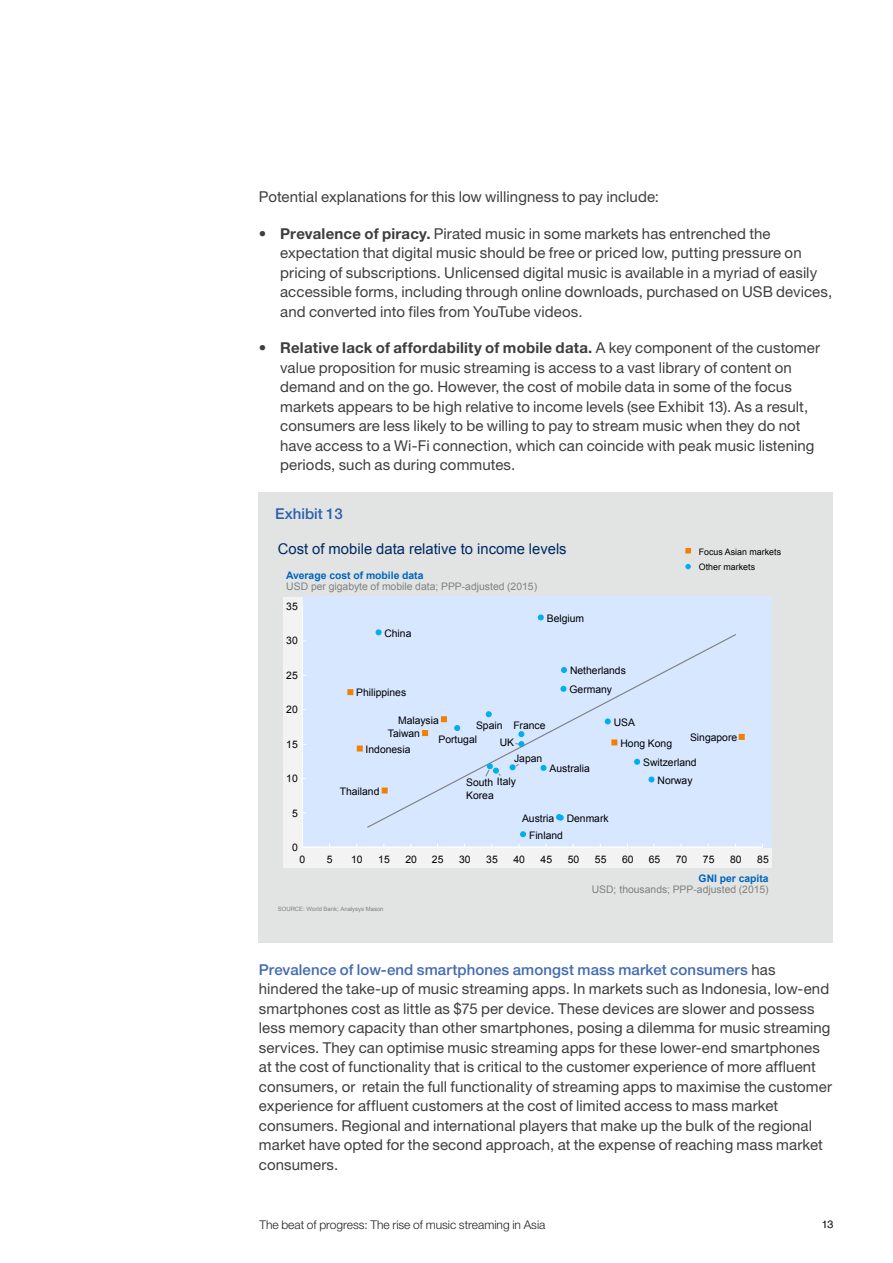
<style>
.page{position:relative;width:893px;height:1263px;background:#fff}
.page>*{position:absolute;margin:0;border:0;box-sizing:border-box;transform-origin:0 0}
.Body_10_13{font:15px/19.5px "Helvetica Neue LT Std";letter-spacing:.005em;color:#3e3e3f}
.Exhibit_headers_10_1{font:500 15px "Helvetica Neue LT Std";color:#2d60ad}
.t1{font:14.85px "Arial";color:#002960}
.t2{font:300 12px "Helvetica Neue LT Std";color:#231f20}
.t3{font:300 10.5px "Helvetica Neue LT Std";color:#231f20}
.t4{font:10.35px/12.9px "Arial";color:#000}
.t5{font:10.35px/11.1px "Arial";color:#808080;text-align:right}
.t6{font:8.85px/15.8px "Arial";color:#000}
.t7{font:6px "Arial";letter-spacing:-.005em;color:#808080}
.s1{font-weight:700}
.s2{font-weight:700;color:#0065bd}
.s3{font-weight:500;color:#436ab3}
</style>
<div class="page">
<div style="left:258px;top:492px;width:574px;height:450px;background:#e2e4e4"></div>
<div style="left:283px;top:846px;width:488px;height:21px;background:#f3f3f3"></div>
<div style="left:303px;top:597px;width:468px;height:251px;background:#d6e7ff"></div>
<div style="left:283px;top:597px;width:19px;height:250px;background:#f3f3f3"></div>
<svg style="left:367px;top:633px;width:369px;height:195px"></svg>
<hr style="left:302px;top:607px;width:1px;height:240px;background:#fff">
<hr style="left:302px;top:847px;width:460px;height:1px;background:#fff">
<svg style="left:357px;top:746px;width:6px;height:5px"></svg>
<svg style="left:382px;top:788px;width:5px;height:5px"></svg>
<svg style="left:441px;top:716px;width:6px;height:6px"></svg>
<svg style="left:348px;top:689px;width:5px;height:6px"></svg>
<svg style="left:739px;top:734px;width:5px;height:6px"></svg>
<svg style="left:612px;top:740px;width:5px;height:5px"></svg>
<svg style="left:422px;top:730px;width:6px;height:6px"></svg>
<svg style="left:605px;top:719px;width:5px;height:5px"></svg>
<svg style="left:376px;top:630px;width:5px;height:5px"></svg>
<svg style="left:541px;top:765px;width:5px;height:6px"></svg>
<svg style="left:561px;top:686px;width:5px;height:5px"></svg>
<svg style="left:538px;top:615px;width:6px;height:5px"></svg>
<svg style="left:556px;top:814px;width:7px;height:6px"></svg>
<svg style="left:520px;top:831px;width:6px;height:6px"></svg>
<svg style="left:561px;top:667px;width:6px;height:6px"></svg>
<svg style="left:649px;top:777px;width:5px;height:5px"></svg>
<svg style="left:454px;top:725px;width:6px;height:6px"></svg>
<svg style="left:486px;top:711px;width:5px;height:6px"></svg>
<svg style="left:634px;top:759px;width:6px;height:5px"></svg>
<svg style="left:515px;top:731px;width:9px;height:16px"></svg>
<svg style="left:510px;top:764px;width:9px;height:6px"></svg>
<svg style="left:486px;top:763px;width:15px;height:13px"></svg>
<svg style="left:686px;top:564px;width:5px;height:5px"></svg>
<svg style="left:686px;top:548px;width:5px;height:5px"></svg>
<p class="Body_10_13" style="left:259px;top:187px;width:402px">Potential explanations for this low willingness to pay include:</p>
<p class="Body_10_13" style="left:280px;top:223px;width:554px;text-indent:-21px"><span class="s1">• Prevalence of piracy.</span> Pirated music in some markets has entrenched the expectation that digital music should be free or priced low, putting pressure on pricing of subscriptions. Unlicensed digital music is available in a myriad of easily accessible forms, including through online downloads, purchased on USB devices, and converted into files from YouTube videos.</p>
<p class="Body_10_13" style="left:280px;top:338px;width:541px;text-indent:-21px"><span class="s1">• Relative lack of affordability of mobile data.</span> A key component of the customer value proposition for music streaming is access to a vast library of content on demand and on the go. However, the cost of mobile data in some of the focus markets appears to be high relative to income levels (see Exhibit 13). As a result, consumers are less likely to be willing to pay to stream music when they do not have access to a Wi-Fi connection, which can coincide with peak music listening periods, such as during commutes.</p>
<h6 class="Exhibit_headers_10_1" style="left:275px;top:505px;width:69px">Exhibit 13</h6>
<p class="t1" style="left:278px;top:539px;width:290px">Cost of mobile data relative to income levels</p>
<p class="t5" style="left:286px;top:570px;width:252px;text-align:left"><span class="s2">Average cost of mobile data<br></span>USD per gigabyte of mobile data; PPP-adjusted (2015)</p>
<p class="t4" style="left:286px;top:600px;width:13px">35</p>
<p class="t4" style="left:286px;top:634px;width:13px">30</p>
<p class="t4" style="left:286px;top:668px;width:13px">25</p>
<p class="t4" style="left:286px;top:703px;width:13px">20</p>
<p class="t4" style="left:384px;top:626px;width:29px">China</p>
<p class="t4" style="left:356px;top:686px;width:52px">Philippines</p>
<p class="t4" style="left:547px;top:611px;width:39px">Belgium</p>
<p class="t4" style="left:570px;top:664px;width:57px">Netherlands</p>
<p class="t4" style="left:569px;top:683px;width:44px">Germany</p>
<p class="t6" style="left:699px;top:543px;width:84px">Focus Asian markets<br>Other markets</p>
<p class="t4" style="left:286px;top:738px;width:13px">15</p>
<p class="t4" style="left:398px;top:713px;width:42px">Malaysia</p>
<p class="t4" style="left:513px;top:718px;width:34px">France</p>
<p class="t4" style="left:476px;top:719px;width:28px">Spain</p>
<p class="t4" style="left:388px;top:727px;width:34px">Taiwan</p>
<p class="t4" style="left:438px;top:733px;width:40px">Portugal</p>
<p class="t4" style="left:500px;top:736px;width:16px">UK</p>
<p class="t4" style="left:366px;top:743px;width:47px">Indonesia</p>
<p class="t4" style="left:514px;top:752px;width:30px">Japan</p>
<p class="t4" style="left:549px;top:762px;width:42px">Australia</p>
<p class="t4" style="left:620px;top:711px;width:53px;line-height:21px;text-indent:-7px">USA<br>Hong Kong</p>
<p class="t4" style="left:643px;top:756px;width:55px">Switzerland</p>
<p class="t4" style="left:690px;top:731px;width:49px">Singapore</p>
<p class="t4" style="left:286px;top:772px;width:13px">10</p>
<p class="t4" style="left:340px;top:784px;width:41px">Thailand</p>
<p class="t4" style="left:466px;top:776px;width:51px">South Italy<br>Korea</p>
<p class="t4" style="left:658px;top:774px;width:36px">Norway</p>
<p class="t4" style="left:292px;top:806px;width:7px">5</p>
<p class="t4" style="left:292px;top:841px;width:7px">0</p>
<p class="t4" style="left:522px;top:811px;width:34px">Austria</p>
<p class="t4" style="left:567px;top:812px;width:43px">Denmark</p>
<p class="t4" style="left:529px;top:829px;width:35px">Finland</p>
<p class="t4" style="left:300px;top:852px;width:7px">0</p>
<p class="t4" style="left:351px;top:852px;width:13px">10</p>
<p class="t4" style="left:378px;top:852px;width:13px">15</p>
<p class="t4" style="left:405px;top:852px;width:13px">20</p>
<p class="t4" style="left:432px;top:852px;width:13px">25</p>
<p class="t4" style="left:459px;top:852px;width:13px">30</p>
<p class="t4" style="left:486px;top:852px;width:13px">35</p>
<p class="t4" style="left:513px;top:852px;width:13px">40</p>
<p class="t4" style="left:541px;top:852px;width:13px">45</p>
<p class="t4" style="left:730px;top:852px;width:13px">80</p>
<p class="t4" style="left:327px;top:852px;width:7px">5</p>
<p class="t4" style="left:568px;top:852px;width:13px">50</p>
<p class="t4" style="left:595px;top:852px;width:13px">55</p>
<p class="t4" style="left:649px;top:852px;width:13px">65</p>
<p class="t4" style="left:703px;top:852px;width:13px">75</p>
<p class="t4" style="left:622px;top:852px;width:13px">60</p>
<p class="t4" style="left:676px;top:852px;width:13px">70</p>
<p class="t4" style="left:757px;top:852px;width:13px">85</p>
<p class="t7" style="left:278px;top:904px;width:107px">SOURCE: World Bank; Analysys Mason</p>
<p class="t5" style="left:592px;top:873px;width:178px"><span class="s2">GNI per capita<br></span>USD; thousands; PPP-adjusted (2015)</p>
<p class="Body_10_13" style="left:259px;top:959px;width:575px"><span class="s3">Prevalence of low-end smartphones amongst mass market consumers</span> has hindered the take-up of music streaming apps. In markets such as Indonesia, low-end smartphones cost as little as $75 per device. These devices are slower and possess less memory capacity than other smartphones, posing a dilemma for music streaming services. They can optimise music streaming apps for these lower-end smartphones at the cost of functionality that is critical to the customer experience of more affluent consumers, or retain the full functionality of streaming apps to maximise the customer experience for affluent customers at the cost of limited access to mass market consumers. Regional and international players that make up the bulk of the regional market have opted for the second approach, at the expense of reaching mass market consumers.</p>
<p class="t2" style="left:259px;top:1217px;width:288px">The beat of progress: The rise of music streaming in Asia</p>
<p class="t3" style="left:822px;top:1218px;width:13px">13</p>
</div>
